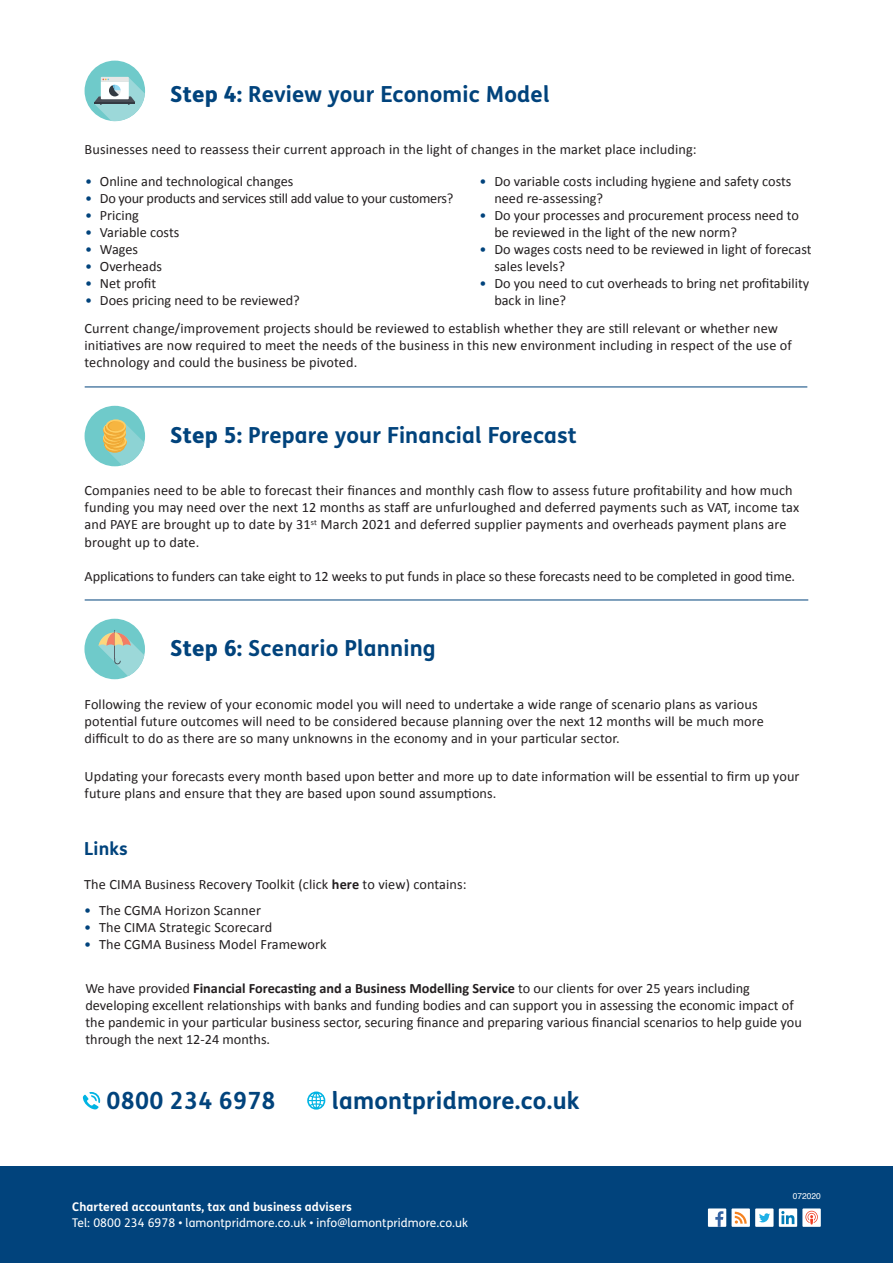
<style>
.page{position:relative;width:893px;height:1263px;background:#fff}
.page>*{position:absolute;margin:0;border:0;box-sizing:border-box;transform-origin:0 0}
.t1{font:700 23.7px "FS Me";letter-spacing:.01em;color:#01437c}
.t2{font:700 22.2px "FS Me";letter-spacing:.01em;color:#01437c}
.t3{font:700 18px "FS Me";letter-spacing:.01em;color:#01437c}
.t4{font:14.25px/17.1px "Calibri";color:#231f20}
.t5{font:14.25px "Calibri";letter-spacing:-.02em;color:#231f20}
.t6{font:12px "FS Me";letter-spacing:.005em;color:#fff}
.t7{font:700 12px "FS Me";letter-spacing:.005em;color:#fff}
.t8{font:8.4px "Helvetica";color:#fff}
.s1{font-weight:800}
.s2{color:#01437c}
.s3{font-weight:700}
</style>
<div class="page">
<div style="left:0;top:1166px;width:893px;height:97px;background:#01437c"></div>
<svg style="left:779px;top:1208px;width:18px;height:19px"></svg>
<svg style="left:781px;top:1211px;width:13px;height:13px"></svg>
<div style="left:755px;top:1208px;width:18px;height:19px;background:#fff"></div>
<svg style="left:759px;top:1213px;width:11px;height:9px"></svg>
<div style="left:708px;top:1208px;width:18px;height:19px;background:#fff"></div>
<svg style="left:715px;top:1211px;width:8px;height:16px"></svg>
<div style="left:731px;top:1208px;width:19px;height:19px;background:#fff"></div>
<svg style="left:735px;top:1212px;width:12px;height:11px"></svg>
<div style="left:802px;top:1208px;width:19px;height:19px;background:#fff"></div>
<svg style="left:805px;top:1211px;width:13px;height:13px"></svg>
<svg style="left:83px;top:1092px;width:17px;height:18px"></svg>
<svg style="left:307px;top:1091px;width:18px;height:18px"></svg>
<div style="left:84px;top:619px;width:61px;height:60px;background:#6fcaca;border-radius:50%"></div>
<svg style="left:99px;top:630px;width:45px;height:46px"></svg>
<hr style="left:85px;top:387px;width:722px;height:1px;background:#01437c">
<hr style="left:85px;top:600px;width:723px;height:1px;background:#01437c">
<div style="left:85px;top:61px;width:60px;height:60px;background:#6fcaca;border-radius:50%"></div>
<svg style="left:94px;top:77px;width:51px;height:44px"></svg>
<div style="left:85px;top:406px;width:60px;height:60px;background:#6fcaca;border-radius:50%"></div>
<svg style="left:103px;top:419px;width:41px;height:46px"></svg>
<p class="t2" style="left:170px;top:77px;width:381px"><span class="s1">Step 4:</span> Review your Economic Model</p>
<p class="t4" style="left:85px;top:140px;width:614px">Businesses need to reassess their current approach in the light of changes in the market place including:</p>
<p class="t4" style="left:85px;top:172px;width:210px"><span class="s2">•</span> Online and technological changes</p>
<p class="t5" style="left:85px;top:189px;width:370px"><span class="s2">•</span> Do your products and services still add value to your customers?</p>
<p class="t4" style="left:85px;top:206px;width:55px"><span class="s2">•</span> Pricing</p>
<p class="t4" style="left:85px;top:223px;width:96px"><span class="s2">•</span> Variable costs</p>
<p class="t4" style="left:85px;top:240px;width:55px"><span class="s2">•</span> Wages</p>
<p class="t4" style="left:85px;top:257px;width:79px"><span class="s2">•</span> Overheads</p>
<p class="t4" style="left:85px;top:274px;width:73px"><span class="s2">•</span> Net profit</p>
<p class="t4" style="left:85px;top:291px;width:216px"><span class="s2">•</span> Does pricing need to be reviewed?</p>
<p class="t4" style="left:494px;top:172px;width:299px;text-indent:-15px"><span class="s2">•</span> Do variable costs including hygiene and safety costs need re-assessing?</p>
<p class="t4" style="left:494px;top:206px;width:306px;text-indent:-15px"><span class="s2">•</span> Do your processes and procurement process need to be reviewed in the light of the new norm?</p>
<p class="t4" style="left:494px;top:240px;width:319px;text-indent:-15px"><span class="s2">•</span> Do wages costs need to be reviewed in light of forecast sales levels?</p>
<p class="t4" style="left:494px;top:274px;width:316px;text-indent:-15px"><span class="s2">•</span> Do you need to cut overheads to bring net profitability back in line?</p>
<p class="t4" style="left:85px;top:319px;width:709px">Current change/improvement projects should be reviewed to establish whether they are still relevant or whether new initiatives are now required to meet the needs of the business in this new environment including in respect of the use of technology and could the business be pivoted.</p>
<p class="t2" style="left:170px;top:418px;width:408px"><span class="s1">Step 5:</span> Prepare your Financial Forecast</p>
<p class="t4" style="left:85px;top:481px;width:716px">Companies need to be able to forecast their finances and monthly cash flow to assess future profitability and how much funding you may need over the next 12 months as staff are unfurloughed and deferred payments such as VAT, income tax and PAYE are brought up to date by 31<sup>st</sup> March 2021 and deferred supplier payments and overheads payment plans are brought up to date.</p>
<p class="t4" style="left:85px;top:567px;width:712px">Applications to funders can take eight to 12 weeks to put funds in place so these forecasts need to be completed in good time.</p>
<p class="t2" style="left:170px;top:631px;width:267px"><span class="s1">Step 6:</span> Scenario Planning</p>
<p class="t4" style="left:85px;top:695px;width:681px">Following the review of your economic model you will need to undertake a wide range of scenario plans as various potential future outcomes will need to be considered because planning over the next 12 months will be much more difficult to do as there are so many unknowns in the economy and in your particular sector.</p>
<p class="t4" style="left:85px;top:767px;width:716px">Updating your forecasts every month based upon better and more up to date information will be essential to firm up your future plans and ensure that they are based upon sound assumptions.</p>
<p class="t3" style="left:84px;top:835px;width:45px">Links</p>
<p class="t4" style="left:84px;top:875px;width:384px">The CIMA Business Recovery Toolkit (click <span class="s3">here</span> to view) contains:</p>
<p class="t4" style="left:84px;top:901px;width:178px"><span class="s2">•</span> The CGMA Horizon Scanner</p>
<p class="t4" style="left:84px;top:918px;width:189px"><span class="s2">•</span> The CIMA Strategic Scorecard</p>
<p class="t4" style="left:84px;top:935px;width:244px"><span class="s2">•</span> The CGMA Business Model Framework</p>
<p class="t4" style="left:85px;top:979px;width:718px">We have provided <span class="s3">Financial Forecasting and a Business Modelling Service</span> to our clients for over 25 years including developing excellent relationships with banks and funding bodies and can support you in assessing the economic impact of the pandemic in your particular business sector, securing finance and preparing various financial scenarios to help guide you through the next 12-24 months.</p>
<p class="t1" style="left:107px;top:1082px;width:170px">0800 234 6978</p>
<p class="t1" style="left:332px;top:1082px;width:249px">lamontpridmore.co.uk</p>
<p class="t7" style="left:72px;top:1197px;width:281px">Chartered accountants, tax and business advisers</p>
<p class="t6" style="left:72px;top:1215px;width:397px">Tel: 0800 234 6978 • lamontpridmore.co.uk • info@lamontpridmore.co.uk</p>
<p class="t8" style="left:793px;top:1189px;width:30px">072020</p>
</div>
